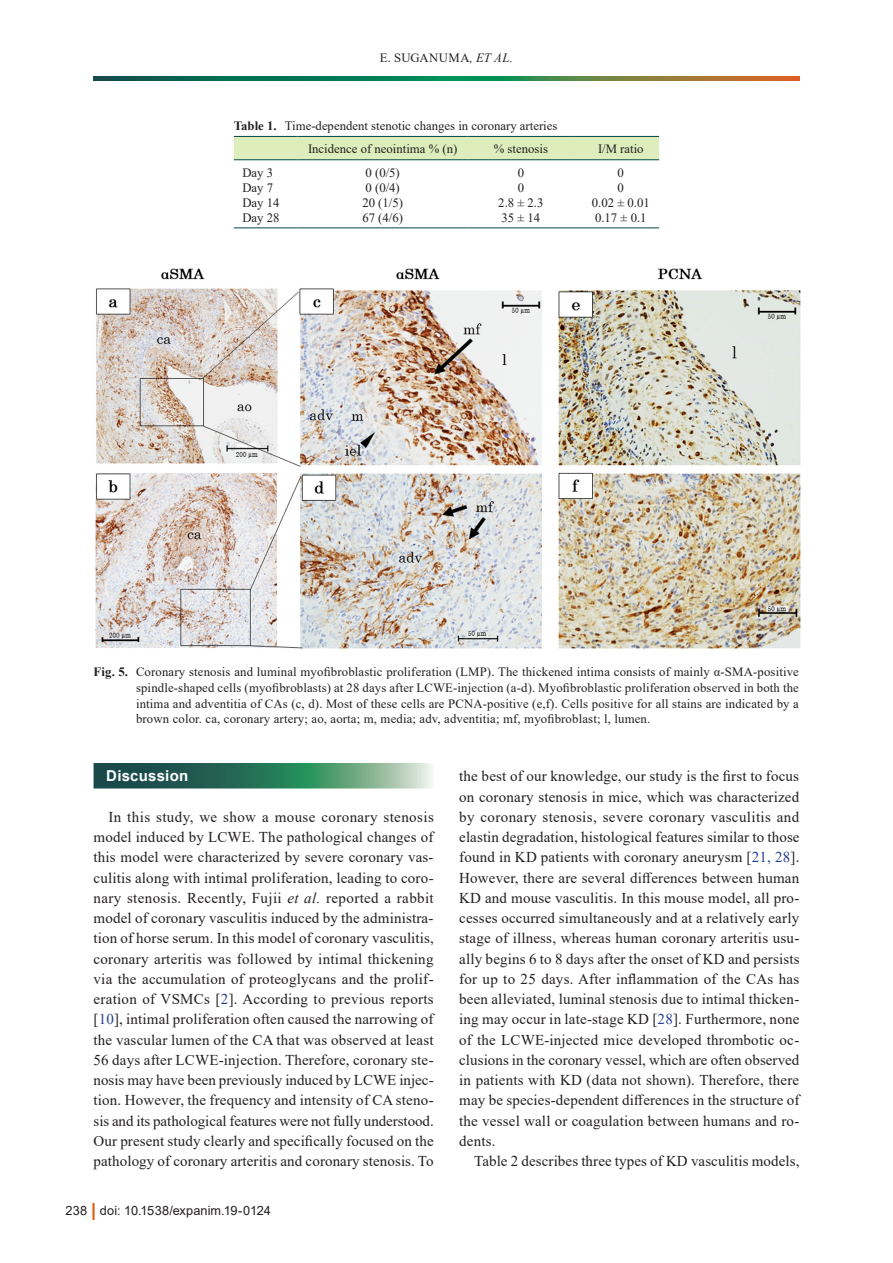
<style>
.page{position:relative;width:893px;height:1263px;background:#fff}
.page>*{position:absolute;margin:0;border:0;box-sizing:border-box;transform-origin:0 0}
.t1{font:15px/20.2px "Times New Roman";letter-spacing:.005em;color:#231f20;text-align:justify}
.t2{font:700 15px "Arial";letter-spacing:.015em;color:#fff}
.t3{font:12.75px/15.8px "Times New Roman";color:#231f20}
.t4{font:12.75px "Arial";letter-spacing:.005em;color:#231f20}
.t5{font:12.75px "Times New Roman";letter-spacing:.03em;color:#231f20}
.s1{font-style:italic}
.s2{font-weight:700}
.s3{color:#253f8e}
.s4{font-weight:700;font-size:18px;color:#e15400}
</style>
<div class="page">
<svg style="left:94px;top:763px;width:339px;height:25px"></svg>
<svg style="left:94px;top:77px;width:705px;height:4px"></svg>
<div style="left:234px;top:137px;width:425px;height:23px;background:#ddedbc"></div>
<hr style="left:234px;top:136px;width:64px;height:1px;background:#004748">
<hr style="left:298px;top:136px;width:170px;height:1px;background:#004748">
<hr style="left:468px;top:136px;width:106px;height:1px;background:#004748">
<hr style="left:574px;top:136px;width:85px;height:1px;background:#004748">
<hr style="left:234px;top:160px;width:64px;height:1px;background:#004748">
<hr style="left:298px;top:160px;width:170px;height:1px;background:#004748">
<hr style="left:468px;top:160px;width:106px;height:1px;background:#004748">
<hr style="left:574px;top:160px;width:85px;height:1px;background:#004748">
<hr style="left:234px;top:227px;width:64px;height:1px;background:#004748">
<hr style="left:298px;top:227px;width:170px;height:1px;background:#004748">
<hr style="left:468px;top:227px;width:106px;height:1px;background:#004748">
<hr style="left:574px;top:227px;width:85px;height:1px;background:#004748">
<img style="left:95px;top:268px;width:706px;height:380px">
<p class="t5" style="left:380px;top:48px;width:135px">E. SUGANUMA<span class="s1">, ET AL.</span></p>
<p class="t3" style="left:308px;top:113px;width:251px;line-height:23.7px;text-indent:-74px"><span class="s2">Table 1.</span> Time-dependent stenotic changes in coronary arteries<br>Incidence of neointima % (n)</p>
<p class="t3" style="left:494px;top:141px;width:56px">% stenosis</p>
<p class="t3" style="left:598px;top:141px;width:47px">I/M ratio</p>
<p class="t3" style="left:242px;top:164px;width:32px">Day 3</p>
<p class="t3" style="left:366px;top:164px;width:36px">0 (0/5)</p>
<p class="t3" style="left:518px;top:164px;width:8px">0</p>
<p class="t3" style="left:618px;top:164px;width:8px">0</p>
<p class="t3" style="left:242px;top:179px;width:32px">Day 7</p>
<p class="t3" style="left:366px;top:179px;width:36px">0 (0/4)</p>
<p class="t3" style="left:518px;top:179px;width:8px">0</p>
<p class="t3" style="left:618px;top:179px;width:8px">0</p>
<p class="t3" style="left:242px;top:194px;width:39px">Day 14</p>
<p class="t3" style="left:362px;top:194px;width:42px">20 (1/5)</p>
<p class="t3" style="left:498px;top:194px;width:47px">2.8 ± 2.3</p>
<p class="t3" style="left:592px;top:194px;width:59px">0.02 ± 0.01</p>
<p class="t3" style="left:242px;top:209px;width:39px">Day 28</p>
<p class="t3" style="left:362px;top:209px;width:42px">67 (4/6)</p>
<p class="t3" style="left:501px;top:209px;width:40px">35 ± 14</p>
<p class="t3" style="left:595px;top:209px;width:53px">0.17 ± 0.1</p>
<p class="t3" style="left:136px;top:663px;width:664px;text-align:justify;text-indent:-42px"><span class="s2">Fig. 5.</span> Coronary stenosis and luminal myofibroblastic proliferation (LMP). The thickened intima consists of mainly α-SMA-positive spindle-shaped cells (myofibroblasts) at 28 days after LCWE-injection (a-d). Myofibroblastic proliferation observed in both the intima and adventitia of CAs (c, d). Most of these cells are PCNA-positive (e,f). Cells positive for all stains are indicated by a brown color. ca, coronary artery; ao, aorta; m, media; adv, adventitia; mf, myofibroblast; l, lumen.</p>
<p class="t2" style="left:106px;top:765px;width:83px">Discussion</p>
<p class="t1" style="left:94px;top:806px;width:342px;text-indent:15px">In this study, we show a mouse coronary stenosis model induced by LCWE. The pathological changes of this model were characterized by severe coronary vas&shy;culitis along with intimal proliferation, leading to coro&shy;nary stenosis. Recently, Fujii <span class="s1">et al.</span> reported a rabbit model of coronary vasculitis induced by the administra&shy;tion of horse serum. In this model of coronary vasculitis, coronary arteritis was followed by intimal thickening via the accumulation of proteoglycans and the prolif&shy;eration of VSMCs [<span class="s3">2</span>]. According to previous reports [<span class="s3">10</span>], intimal proliferation often caused the narrowing of the vascular lumen of the CA that was observed at least 56 days after LCWE-injection. Therefore, coronary ste&shy;nosis may have been previously induced by LCWE injec&shy;tion. However, the frequency and intensity of CA steno&shy;sis and its pathological features were not fully understood.<br>Our present study clearly and specifically focused on the pathology of coronary arteritis and coronary stenosis. To</p>
<p class="t4" style="left:65px;top:1202px;width:207px">238 <span class="s4">|</span> doi: 10.1538/expanim.19-0124</p>
<p class="t1" style="left:459px;top:766px;width:342px">the best of our knowledge, our study is the first to focus on coronary stenosis in mice, which was characterized by coronary stenosis, severe coronary vasculitis and elastin degradation, histological features similar to those found in KD patients with coronary aneurysm [<span class="s3">21, 28</span>].<br>However, there are several differences between human KD and mouse vasculitis. In this mouse model, all pro&shy;cesses occurred simultaneously and at a relatively early stage of illness, whereas human coronary arteritis usu&shy;ally begins 6 to 8 days after the onset of KD and persists for up to 25 days. After inflammation of the CAs has been alleviated, luminal stenosis due to intimal thicken&shy;ing may occur in late-stage KD [<span class="s3">28</span>]. Furthermore, none of the LCWE-injected mice developed thrombotic oc&shy;clusions in the coronary vessel, which are often observed in patients with KD (data not shown). Therefore, there may be species-dependent differences in the structure of the vessel wall or coagulation between humans and ro&shy;dents.</p>
<p class="t1" style="left:474px;top:1150px;width:327px">Table 2 describes three types of KD vasculitis models,</p>
</div>
